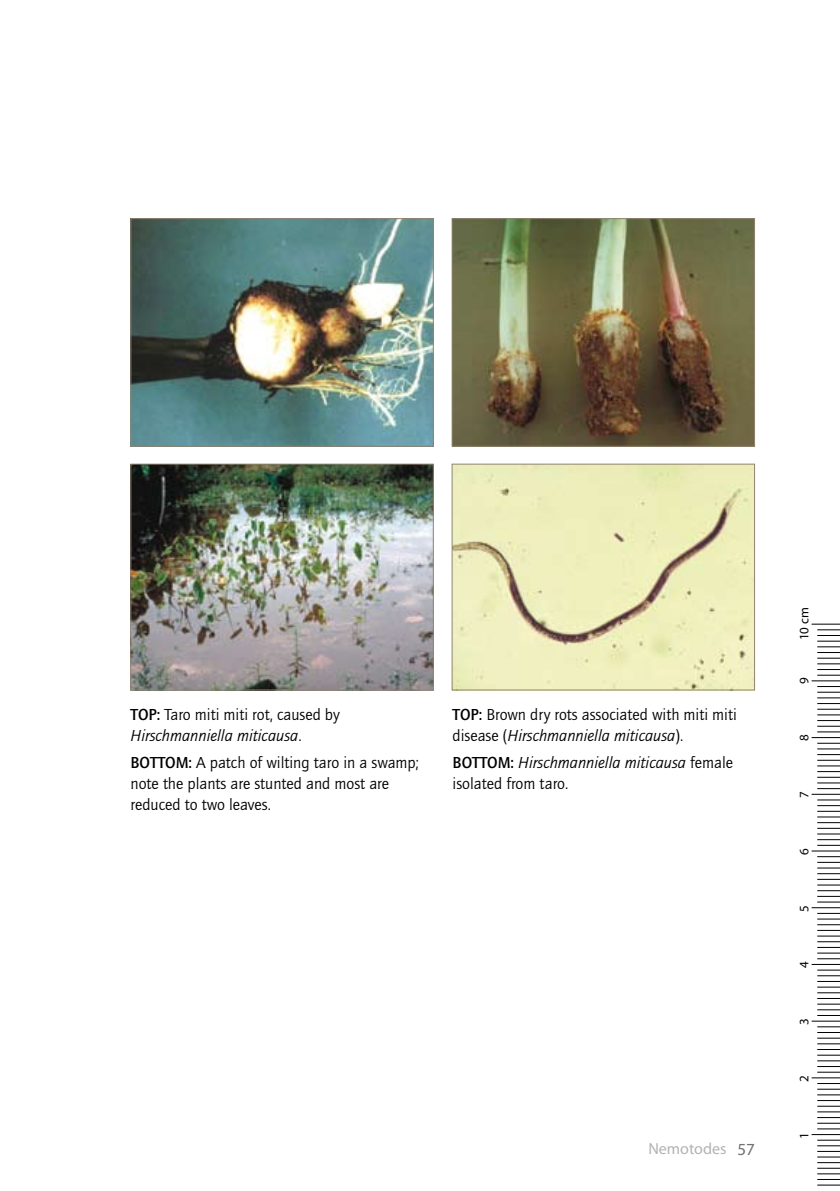
<style>
.page{position:relative;width:840px;height:1191px;background:#fff}
.page>*{position:absolute;margin:0;border:0;box-sizing:border-box;transform-origin:0 0}
.t1{font:16.4px/21px "Quay Sans EF";color:#000}
.t2{font:italic 16.4px/21px "Quay Sans EF";color:#000}
.t3{font:16px "Myriad Pro";color:#b1b3b4}
.t4{font:13px "Myriad Pro";color:#000}
.s1{font-weight:500}
.s2{font-style:italic}
.s3{font-weight:500;font-style:normal}
.s4{font-style:normal}
.s5{font-size:17px;color:#707173}
</style>
<div class="page">
<svg style="left:811px;top:623px;width:28px;height:562px"></svg>
<img style="left:453px;top:220px;width:299px;height:224px">
<div style="left:451px;top:218px;width:303px;height:228px;border:1px solid #908371"></div>
<img style="left:453px;top:466px;width:299px;height:222px">
<div style="left:451px;top:464px;width:303px;height:226px;border:1px solid #908371"></div>
<img style="left:132px;top:220px;width:299px;height:224px">
<div style="left:130px;top:218px;width:303px;height:228px;border:1px solid #908371"></div>
<img style="left:132px;top:466px;width:299px;height:222px">
<div style="left:130px;top:464px;width:303px;height:226px;border:1px solid #908371"></div>
<p class="t1" style="left:130px;top:704px;width:210px"><span class="s1">TOP:</span> Taro miti miti rot, caused by<br><span class="s2">Hirschmanniella miticausa</span>.</p>
<p class="t1" style="left:130px;top:752px;width:289px"><span class="s1">BOTTOM:</span> A patch of wilting taro in a swamp; note the plants are stunted and most are reduced to two leaves.</p>
<p class="t1" style="left:452px;top:704px;width:285px"><span class="s1">TOP:</span> Brown dry rots associated with miti miti disease (<span class="s2">Hirschmanniella miticausa</span>).</p>
<p class="t2" style="left:452px;top:752px;width:282px"><span class="s3">BOTTOM:</span> Hirschmanniella miticausa <span class="s4">female isolated from taro.</span></p>
<p class="t3" style="left:648px;top:1139px;width:108px">Nemotodes <span class="s5">57</span></p>
<p class="t4" style="left:795px;top:640px;width:34px;rotate:-90deg">10 cm</p>
<p class="t4" style="left:795px;top:684px;width:8px;rotate:-90deg">9</p>
<p class="t4" style="left:795px;top:741px;width:8px;rotate:-90deg">8</p>
<p class="t4" style="left:795px;top:798px;width:8px;rotate:-90deg">7</p>
<p class="t4" style="left:795px;top:854px;width:8px;rotate:-90deg">6</p>
<p class="t4" style="left:795px;top:911px;width:8px;rotate:-90deg">5</p>
<p class="t4" style="left:795px;top:968px;width:8px;rotate:-90deg">4</p>
<p class="t4" style="left:795px;top:1025px;width:8px;rotate:-90deg">3</p>
<p class="t4" style="left:795px;top:1082px;width:8px;rotate:-90deg">2</p>
<p class="t4" style="left:795px;top:1138px;width:8px;rotate:-90deg">1</p>
</div>
